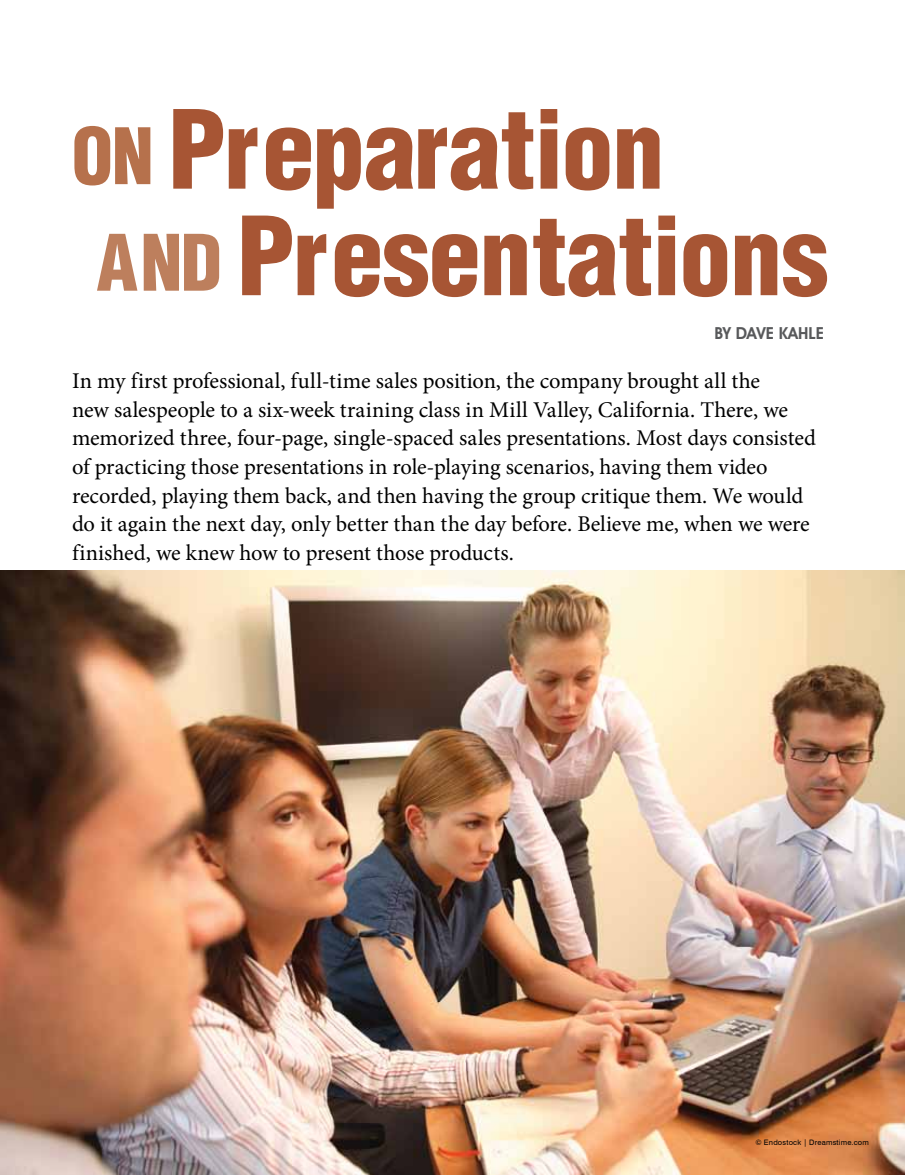
<style>
.page{position:relative;width:905px;height:1175px;background:#fff}
.page>*{position:absolute;margin:0;border:0;box-sizing:border-box;transform-origin:0 0}
.t1{font:105px/106.5px "Context Black Cond SSK";color:#a75534}
.t2{font:22.5px/28.5px "Minion Pro";letter-spacing:-.005em;color:#000}
.t3{font:600 16.5px "Avant Garde IT Cby BT";color:#58595b}
.t4{font:7.5px "Swiss 721 BT";letter-spacing:.025em;color:#000}
.s1{font-size:75px;color:#b6714c}
.s2{font-size:75px;color:#bd7f5d}
</style>
<div class="page">
<img style="left:0;top:570px;width:904px;height:604px">
<h1 class="t1" style="left:72px;top:95px;width:758px"><span class="s1">On</span> Preparation<br><span class="s2">and</span> Presentations</h1>
<p class="t3" style="left:714px;top:323px;width:111px">BY DAVE KAHLE</p>
<p class="t2" style="left:72px;top:367px;width:745px">In my first professional, full-time sales position, the company brought all the<br>new salespeople to a six-week training class in Mill Valley, California. There, we memorized three, four-page, single-spaced sales presentations. Most days consisted of practicing those presentations in role-playing scenarios, having them video recorded, playing them back, and then having the group critique them. We would do it again the next day, only better than the day before. Believe me, when we were finished, we knew how to present those products.</p>
<p class="t4" style="left:755px;top:1137px;width:115px">© Endostock | Dreamstime.com</p>
</div>
